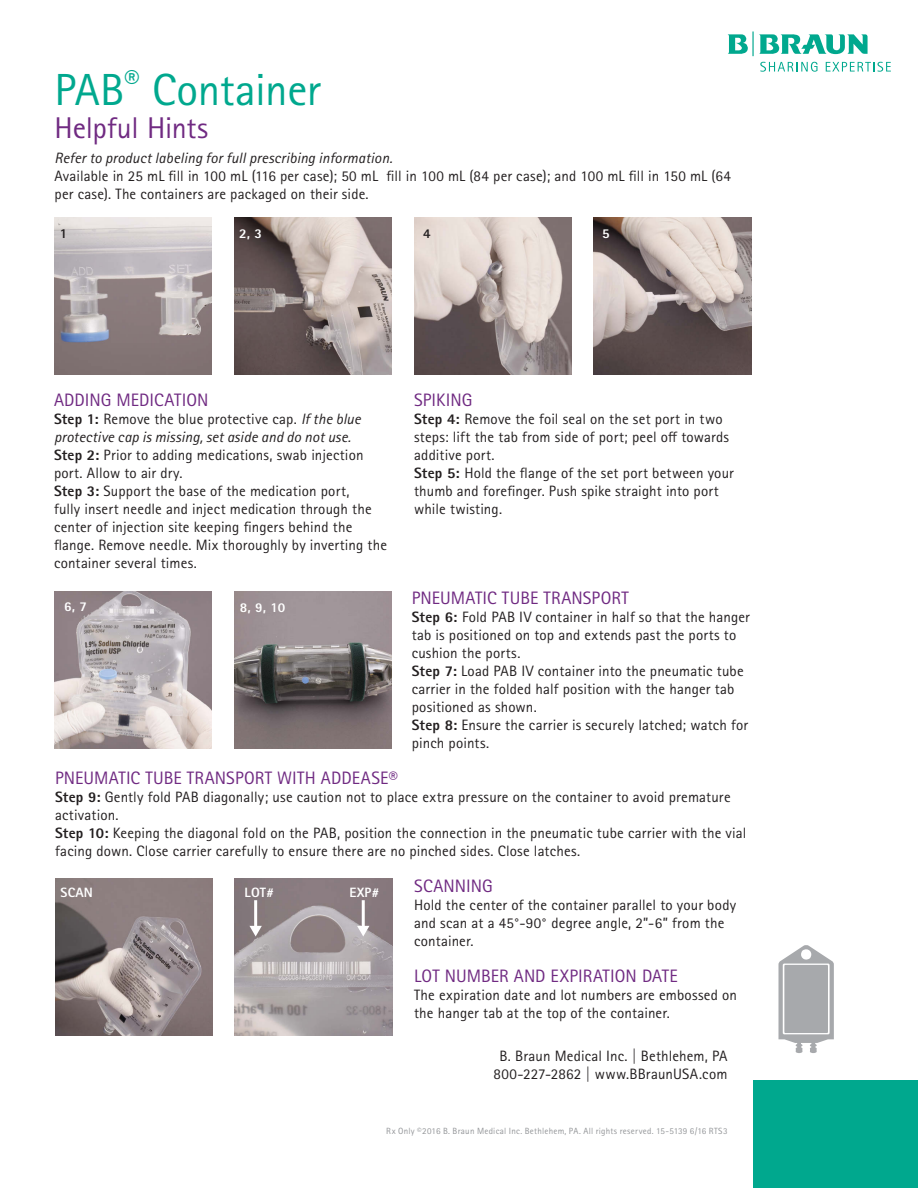
<style>
.page{position:relative;width:918px;height:1188px;background:#fff}
.page>*{position:absolute;margin:0;border:0;box-sizing:border-box;transform-origin:0 0}
.t1{font:45px "Rotis Sans Serif Pro";letter-spacing:-.01em;color:#00a88e}
.t2{font:30px "Rotis Sans Serif Pro";letter-spacing:-.01em;color:#702a82}
.t3{font:18px "Rotis Sans Serif Pro";color:#702a82}
.t4{font:15px/18px "Rotis Sans Serif Pro";letter-spacing:.01em;color:#231f20}
.t5{font:italic 15px "Rotis Sans Serif Pro";letter-spacing:.01em;color:#231f20}
.t6{font:800 13.5px "Rotis Sans Serif Pro";letter-spacing:.015em;color:#fff}
.t7{font:800 13.5px "Rotis Sans Serif Pro";color:#231f20}
.t8{font:9px "Rotis Sans Serif Pro";letter-spacing:.03em;color:#939598}
.s1{font-weight:800}
.s2{font-style:italic}
</style>
<div class="page">
<svg style="left:779px;top:945px;width:55px;height:108px"></svg>
<div style="left:784px;top:965px;width:44px;height:68px;background:#a7a9ac"></div>
<div style="left:753px;top:1081px;width:165px;height:107px;background:#00a88e"></div>
<svg style="left:760px;top:62px;width:58px;height:10px"></svg>
<svg style="left:826px;top:62px;width:65px;height:10px"></svg>
<svg style="left:728px;top:34px;width:20px;height:20px"></svg>
<svg style="left:759px;top:34px;width:109px;height:20px"></svg>
<hr style="left:752px;top:32px;width:2px;height:24px;background:#00a88e">
<img style="left:234px;top:218px;width:158px;height:157px">
<img style="left:414px;top:218px;width:157px;height:157px">
<img style="left:594px;top:218px;width:157px;height:157px">
<img style="left:55px;top:879px;width:157px;height:157px">
<img style="left:55px;top:218px;width:157px;height:157px">
<img style="left:234px;top:591px;width:158px;height:157px">
<img style="left:55px;top:591px;width:157px;height:157px">
<img style="left:235px;top:879px;width:157px;height:157px">
<svg style="left:357px;top:926px;width:12px;height:11px"></svg>
<hr style="left:362px;top:900px;width:3px;height:32px;background:#fff">
<svg style="left:249px;top:926px;width:13px;height:11px"></svg>
<hr style="left:254px;top:900px;width:3px;height:32px;background:#fff">
<h1 class="t1" style="left:54px;top:63px;width:268px">PAB<sup>®</sup> Container</h1>
<h2 class="t2" style="left:54px;top:110px;width:155px">Helpful Hints</h2>
<p class="t5" style="left:55px;top:149px;width:339px">Refer to product labeling for full prescribing information.</p>
<p class="t4" style="left:55px;top:167px;width:678px">Available in 25 mL fill in 100 mL (116 per case); 50 mL fill in 100 mL (84 per case); and 100 mL fill in 150 mL (64 per case). The containers are packaged on their side.</p>
<p class="t7" style="left:60px;top:225px;width:9px">1</p>
<p class="t6" style="left:239px;top:225px;width:24px">2, 3</p>
<p class="t7" style="left:423px;top:225px;width:9px">4</p>
<p class="t6" style="left:602px;top:225px;width:9px">5</p>
<p class="t3" style="left:54px;top:389px;width:156px">ADDING MEDICATION</p>
<p class="t4" style="left:54px;top:410px;width:335px"><span class="s1">Step 1:</span> Remove the blue protective cap. <span class="s2">If the blue protective cap is missing, set aside and do not use.<br></span><span class="s1">Step 2:</span> Prior to adding medications, swab injection port. Allow to air dry.<br><span class="s1">Step 3:</span> Support the base of the medication port,<br>fully insert needle and inject medication through the center of injection site keeping fingers behind the flange. Remove needle. Mix thoroughly by inverting the container several times.</p>
<p class="t6" style="left:64px;top:598px;width:24px">6, 7</p>
<p class="t6" style="left:240px;top:598px;width:47px">8, 9, 10</p>
<p class="t3" style="left:414px;top:389px;width:60px">SPIKING</p>
<p class="t4" style="left:414px;top:410px;width:321px"><span class="s1">Step 4:</span> Remove the foil seal on the set port in two steps: lift the tab from side of port; peel off towards additive port.<br><span class="s1">Step 5:</span> Hold the flange of the set port between your thumb and forefinger. Push spike straight into port while twisting.</p>
<p class="t3" style="left:412px;top:587px;width:219px">PNEUMATIC TUBE TRANSPORT</p>
<p class="t4" style="left:412px;top:608px;width:340px"><span class="s1">Step 6:</span> Fold PAB IV container in half so that the hanger tab is positioned on top and extends past the ports to cushion the ports.<br><span class="s1">Step 7:</span> Load PAB IV container into the pneumatic tube carrier in the folded half position with the hanger tab positioned as shown.<br><span class="s1">Step 8:</span> Ensure the carrier is securely latched; watch for pinch points.</p>
<p class="t3" style="left:55px;top:767px;width:344px">PNEUMATIC TUBE TRANSPORT WITH ADDEASE®</p>
<p class="t4" style="left:55px;top:788px;width:693px"><span class="s1">Step 9:</span> Gently fold PAB diagonally; use caution not to place extra pressure on the container to avoid premature activation.<br><span class="s1">Step 10:</span> Keeping the diagonal fold on the PAB, position the connection in the pneumatic tube carrier with the vial facing down. Close carrier carefully to ensure there are no pinched sides. Close latches.</p>
<p class="t6" style="left:61px;top:884px;width:34px">SCAN</p>
<p class="t6" style="left:245px;top:884px;width:31px">LOT#</p>
<p class="t6" style="left:349px;top:884px;width:32px">EXP#</p>
<p class="t3" style="left:414px;top:876px;width:80px">SCANNING</p>
<p class="t4" style="left:414px;top:896px;width:324px">Hold the center of the container parallel to your body and scan at a 45°-90° degree angle, 2”-6” from the container.</p>
<p class="t3" style="left:414px;top:966px;width:265px">LOT NUMBER AND EXPIRATION DATE</p>
<p class="t4" style="left:414px;top:986px;width:324px">The expiration date and lot numbers are embossed on the hanger tab at the top of the container.</p>
<p class="t4" style="left:494px;top:1047px;width:235px;text-align:center">B. Braun Medical Inc. | Bethlehem, PA<br>800-227-2862 | www.BBraunUSA.com</p>
<p class="t8" style="left:386px;top:1126px;width:343px">Rx Only ©2016 B. Braun Medical Inc. Bethlehem, PA. All rights reserved. 15-5139 6/16 RTS3</p>
</div>
